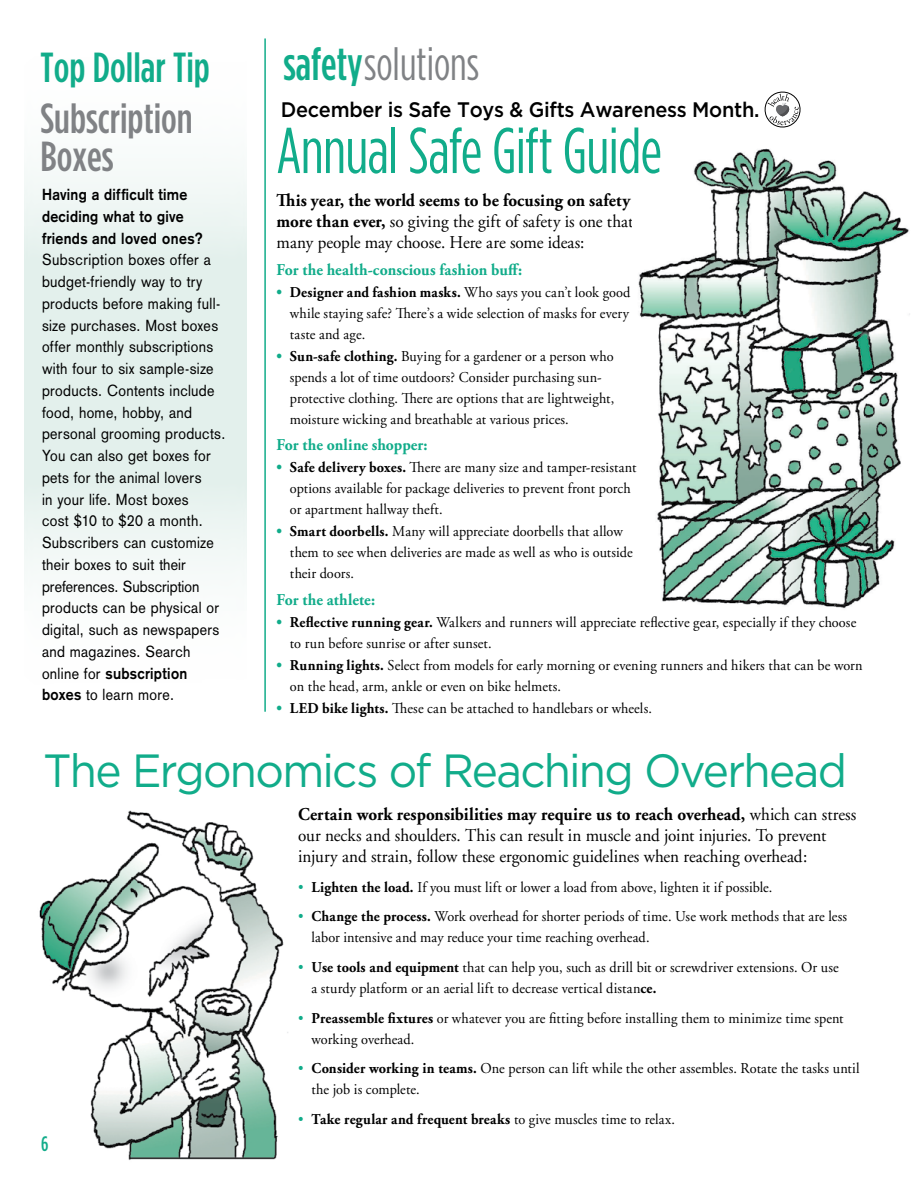
<style>
.page{position:relative;width:918px;height:1188px;background:#fff}
.page>*{position:absolute;margin:0;border:0;box-sizing:border-box;transform-origin:0 0}
.t1{font:64.5px "Gotham Condensed";letter-spacing:-.01em;color:#11ac8a;scale:.95 1}
.t2{font:46.5px "Gotham";letter-spacing:-.04em;color:#11ac8a;scale:.95 1}
.t3{font:46.5px "Gotham Condensed";color:#808285;scale:.95 1}
.t4{font:500 42px/37.5px "Gotham Condensed";color:#808285}
.t5{font:500 42px "Gotham Condensed";color:#11ac8a}
.t6{font:500 21px "Gotham";letter-spacing:-.015em;color:#000;scale:.95 1}
.t7{font:500 21px "Gotham Condensed";color:#11ac8a;scale:.95 1}
.t8{font:18px/21px "Adobe Garamond";color:#000;scale:.95 1}
.t9{font:18px/21px "Adobe Garamond Pro";color:#000;scale:.95 1}
.t10{font:700 16.5px "Adobe Garamond Pro";color:#11ac8a;scale:.95 1}
.t11{font:15.75px/21.8px "Akzidenz Grotesk";letter-spacing:.025em;color:#000;scale:.9 1}
.t12{font:700 15.75px/21.8px "Akzidenz Grotesk";letter-spacing:.02em;color:#000;scale:.9 1}
.t13{font:15px/21px "Adobe Garamond Pro";letter-spacing:.01em;color:#000;scale:.95 1}
.t14{font:15px/21px "Adobe Garamond";letter-spacing:.005em;color:#000;scale:.95 1}
.t15{font:700 15px "Adobe Garamond";letter-spacing:.01em;color:#000;scale:.95 1}
.s1{font-weight:700}
.s2{font-weight:500;color:#11ac8a}
.s3{font-weight:700;color:#11ac8a}
.s4{font-family:"Adobe Garamond Pro";color:#11ac8a}
.s5{font-family:"Adobe Garamond Pro";font-weight:400;color:#11ac8a}
.s6{font-weight:400}
</style>
<div class="page">
<svg style="left:24px;top:171px;width:223px;height:401px;fill:#e3f0ec"></svg>
<hr style="left:264px;top:38px;width:2px;height:674px;background:#11ac8a">
<svg style="left:764px;top:91px;width:37px;height:37px"></svg>
<img style="left:638px;top:148px;width:272px;height:461px">
<img style="left:39px;top:810px;width:249px;height:350px">
<p class="t5" style="left:40px;top:43px;width:171px">Top Dollar Tip</p>
<p class="t4" style="left:40px;top:99px;width:154px">Subscription<br>Boxes</p>
<p class="t12" style="left:42px;top:184px;width:180px">Having a diffcult time deciding what to give friends and loved ones?</p>
<p class="t11" style="left:42px;top:249px;width:205px">Subscription boxes offer a budget-friendly way to try products before making full&shy;size purchases. Most boxes offer monthly subscriptions with four to six sample-size products. Contents include food, home, hobby, and personal grooming products.<br>You can also get boxes for pets for the animal lovers<br>in your life. Most boxes<br>cost $10 to $20 a month.<br>Subscribers can customize their boxes to suit their preferences. Subscription products can be physical or digital, such as newspapers and magazines. Search online for <span class="s1">subscription boxes</span> to learn more.</p>
<p class="t3" style="left:284px;top:37px;width:207px"><span class="s2">safety</span>solutions</p>
<p class="t6" style="left:281px;top:96px;width:505px">December is Safe Toys &amp; Gifts Awareness Month.</p>
<p class="t1" style="left:276px;top:114px;width:407px">Annual Safe Gift Guide</p>
<p class="t9" style="left:276px;top:191px;width:377px"><span class="s1">Tis year, the world seems to be focusing on safety more than ever,</span> so giving the gift of safety is one that many people may choose. Here are some ideas:</p>
<p class="t10" style="left:276px;top:260px;width:260px">For the health-conscious fashion buf:</p>
<p class="t13" style="left:290px;top:282px;width:360px;text-align:justify;text-indent:-13px"><span class="s3">•</span> <span class="s1">Designer and fashion masks.</span> Who says you can’t look good while staying safe? Tere’s a wide selection of masks for every taste and age.</p>
<p class="t13" style="left:290px;top:346px;width:343px;text-indent:-13px"><span class="s3">•</span> <span class="s1">Sun-safe clothing.</span> Buying for a gardener or a person who spends a lot of time outdoors? Consider purchasing sun&shy;protective clothing. Tere are options that are lightweight, moisture wicking and breathable at various prices.</p>
<p class="t10" style="left:276px;top:435px;width:161px">For the online shopper:</p>
<p class="t13" style="left:290px;top:457px;width:366px;text-indent:-13px"><span class="s3">•</span> <span class="s1">Safe delivery boxes.</span> Tere are many size and tamper-resistant options available for package deliveries to prevent front porch or apartment hallway theft.</p>
<p class="t13" style="left:290px;top:522px;width:362px;text-indent:-13px"><span class="s3">•</span> <span class="s1">Smart doorbells.</span> Many will appreciate doorbells that allow them to see when deliveries are made as well as who is outside their doors.</p>
<p class="t10" style="left:276px;top:590px;width:105px">For the athlete:</p>
<p class="t13" style="left:290px;top:612px;width:598px;text-indent:-13px"><span class="s3">•</span> <span class="s1">Refective running gear.</span> Walkers and runners will appreciate refective gear, especially if they choose to run before sunrise or after sunset.</p>
<p class="t13" style="left:290px;top:655px;width:604px;text-indent:-13px"><span class="s3">•</span> <span class="s1">Running lights.</span> Select from models for early morning or evening runners and hikers that can be worn on the head, arm, ankle or even on bike helmets.</p>
<p class="t13" style="left:276px;top:698px;width:397px"><span class="s3">•</span> <span class="s1">LED bike lights.</span> Tese can be attached to handlebars or wheels.</p>
<p class="t2" style="left:43px;top:741px;width:848px">The Ergonomics of Reaching Overhead</p>
<p class="t8" style="left:298px;top:804px;width:589px"><span class="s1">Certain work responsibilities may require us to reach overhead,</span> which can stress our necks and shoulders. This can result in muscle and joint injuries. To prevent injury and strain, follow these ergonomic guidelines when reaching overhead:</p>
<p class="t14" style="left:298px;top:877px;width:501px"><span class="s4">•</span> <span class="s1">Lighten the load.</span> If you must lift or lower a load from above, lighten it if possible.</p>
<p class="t14" style="left:312px;top:907px;width:565px;text-indent:-13px"><span class="s4">•</span> <span class="s1">Change the process.</span> Work overhead for shorter periods of time. Use work methods that are less labor intensive and may reduce your time reaching overhead.</p>
<p class="t14" style="left:312px;top:957px;width:556px;text-indent:-13px"><span class="s4">•</span> <span class="s1">Use tools and equipment</span> that can help you, such as drill bit or screwdriver extensions. Or use a sturdy platform or an aerial lift to decrease vertical distan<span class="s1">ce.</span></p>
<p class="t14" style="left:312px;top:1008px;width:562px;text-indent:-13px"><span class="s4">•</span> <span class="s1">Preassemble fxtures</span> or whatever you are ftting before installing them to minimize time spent working overhead.</p>
<p class="t14" style="left:312px;top:1059px;width:579px;text-indent:-13px"><span class="s4">•</span> <span class="s1">Consider working in teams.</span> One person can lift while the other assembles. Rotate the tasks until the job is complete.</p>
<p class="t15" style="left:298px;top:1111px;width:398px"><span class="s5">•</span> Take regular and frequent breaks <span class="s6">to give muscles time to relax.</span></p>
<p class="t7" style="left:41px;top:1131px;width:9px">6</p>
</div>
